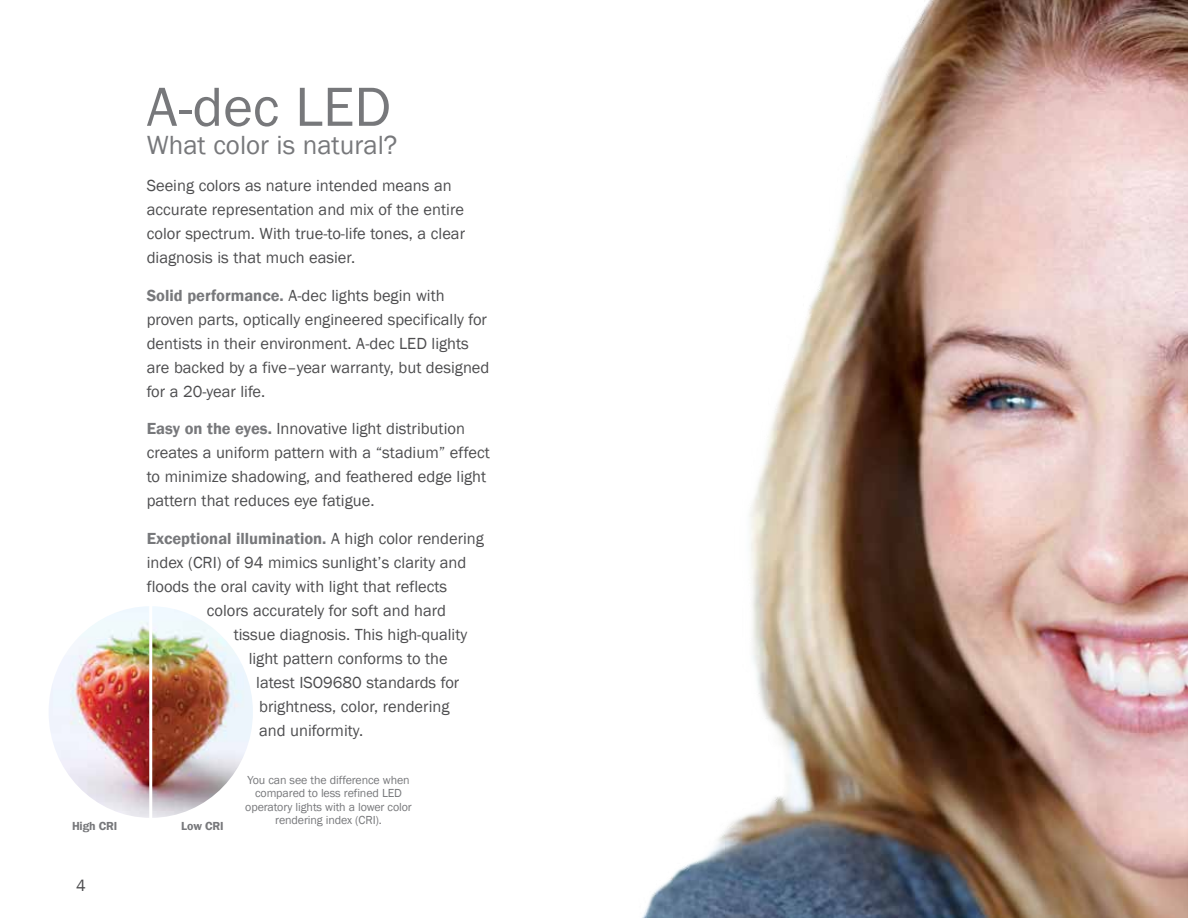
<style>
.page{position:relative;width:1188px;height:918px;background:#fff}
.page>*{position:absolute;margin:0;border:0;box-sizing:border-box;transform-origin:0 0}
.t1{font:57px "Franklin Gothic";color:#77787b}
.t2{font:27px "Franklin Gothic";color:#77787b}
.t3{font:16.5px/24px "Franklin Gothic";color:#4d4d4f}
.t4{font:600 16.5px "Franklin Gothic";color:#77787b}
.t5{font:12px/13.5px "Franklin Gothic";letter-spacing:-.01em;color:#77787b;text-align:center}
.t6{font:600 12px "Franklin Gothic";letter-spacing:-.01em;color:#77787b}
.s1{font-weight:600;color:#77787b}
.s2{font-weight:400;color:#4d4d4f}
</style>
<div class="page">
<img style="left:642px;top:0;width:546px;height:918px">
<img style="left:49px;top:606px;width:204px;height:212px">
<hr style="left:149px;top:596px;width:3px;height:232px;background:#fff">
<h1 class="t1" style="left:147px;top:71px;width:246px">A-dec LED</h1>
<h2 class="t2" style="left:147px;top:128px;width:252px">What color is natural?</h2>
<p class="t3" style="left:147px;top:174px;width:320px">Seeing colors as nature intended means an accurate representation and mix of the entire color spectrum. With true-to-life tones, a clear diagnosis is that much easier.</p>
<p class="t3" style="left:147px;top:283px;width:344px"><span class="s1">Solid performance.</span> A-dec lights begin with proven parts, optically engineered specifically for dentists in their environment. A-dec LED lights are backed by a five–year warranty, but designed for a 20-year life.</p>
<p class="t3" style="left:147px;top:417px;width:345px"><span class="s1">Easy on the eyes.</span> Innovative light distribution creates a uniform pattern with a “stadium” effect to minimize shadowing, and feathered edge light pattern that reduces eye fatigue.</p>
<p class="t4" style="left:147px;top:528px;width:339px">Exceptional illumination. <span class="s2">A high color rendering</span></p>
<p class="t3" style="left:147px;top:551px;width:321px">index (CRI) of 94 mimics sunlight’s clarity and</p>
<p class="t3" style="left:147px;top:575px;width:302px">floods the oral cavity with light that reflects</p>
<p class="t3" style="left:207px;top:599px;width:241px">colors accurately for soft and hard</p>
<p class="t3" style="left:234px;top:623px;width:235px">tissue diagnosis. This high-quality</p>
<p class="t3" style="left:249px;top:647px;width:201px">light pattern conforms to the</p>
<p class="t3" style="left:256px;top:671px;width:205px">latest ISO9680 standards for</p>
<p class="t3" style="left:259px;top:695px;width:192px">brightness, color, rendering</p>
<p class="t3" style="left:259px;top:719px;width:105px">and uniformity.</p>
<p class="t6" style="left:72px;top:819px;width:47px">High CRI</p>
<p class="t6" style="left:181px;top:819px;width:44px">Low CRI</p>
<p class="t3" style="left:76px;top:874px;width:11px">4</p>
<p class="t5" style="left:245px;top:773px;width:168px">You can see the difference when compared to less refined LED operatory lights with a lower color rendering index (CRI).</p>
</div>
